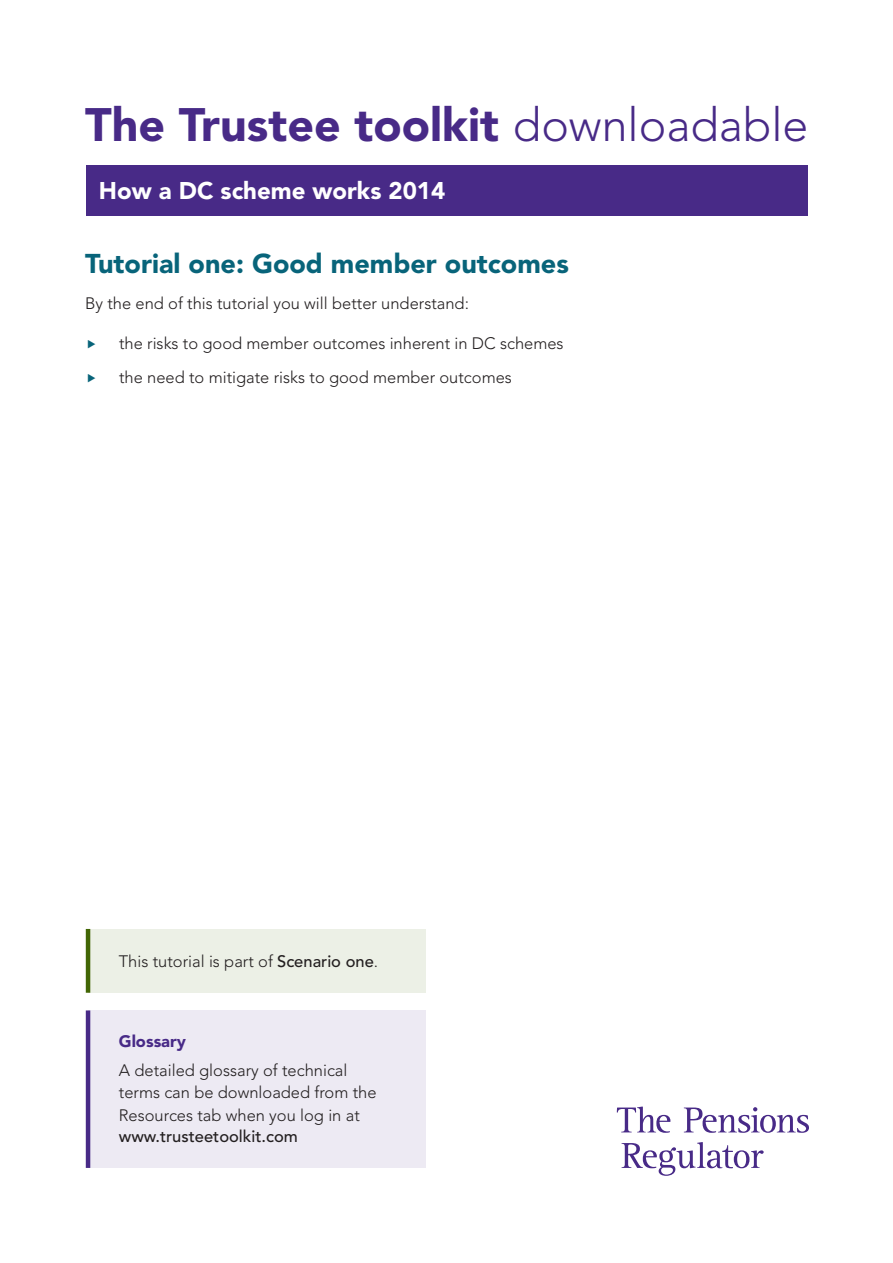
<style>
.page{position:relative;width:893px;height:1263px;background:#fff}
.page>*{position:absolute;margin:0;border:0;box-sizing:border-box;transform-origin:0 0}
.Heading_1{font:900 46.5px "Avenir LT Std";color:#482a87}
.heading_2{font:900 27px "Avenir LT Std";color:#08647a}
.body_text{font:900 24px "Avenir LT Std";color:#fff}
.body_text-2{font:300 16.5px/22.5px "Avenir LT Std";color:#231f20}
.body_text-3{font:500 16.5px "Avenir LT Std";color:#231f20}
.heading_4{font:900 16.5px "Avenir LT Std";color:#482a87}
.s1{font-weight:300}
.s2{font-weight:500}
</style>
<div class="page">
<svg style="left:617px;top:1106px;width:53px;height:27px"></svg>
<svg style="left:684px;top:1107px;width:125px;height:26px"></svg>
<svg style="left:621px;top:1142px;width:143px;height:34px"></svg>
<div style="left:86px;top:166px;width:721px;height:50px;background:#482a87"></div>
<div style="left:88px;top:929px;width:338px;height:64px;background:#ecf0e6"></div>
<hr style="left:86px;top:929px;width:4px;height:64px;background:#426605">
<div style="left:88px;top:1010px;width:338px;height:158px;background:#edeaf3"></div>
<hr style="left:86px;top:1010px;width:4px;height:158px;background:#482a87">
<h1 class="Heading_1" style="left:85px;top:97px;width:725px">The Trustee toolkit <span class="s1">downloadable</span></h1>
<p class="body_text" style="left:99px;top:176px;width:348px">How a DC scheme works 2014</p>
<p class="heading_2" style="left:85px;top:248px;width:485px">Tutorial one: Good member outcomes</p>
<p class="body_text-2" style="left:85px;top:292px;width:385px">By the end of this tutorial you will better understand:</p>
<p class="body_text-2" style="left:119px;top:332px;width:446px">the risks to good member outcomes inherent in DC schemes</p>
<p class="body_text-2" style="left:119px;top:366px;width:394px">the need to mitigate risks to good member outcomes</p>
<p class="body_text-2" style="left:119px;top:950px;width:261px">This tutorial is part of <span class="s2">Scenario one</span>.</p>
<p class="heading_4" style="left:119px;top:1031px;width:69px">Glossary</p>
<p class="body_text-2" style="left:119px;top:1059px;width:259px">A detailed glossary of technical terms can be downloaded from the<br>Resources tab when you log in at</p>
<p class="body_text-3" style="left:119px;top:1127px;width:181px">www.trusteetoolkit.com</p>
</div>
